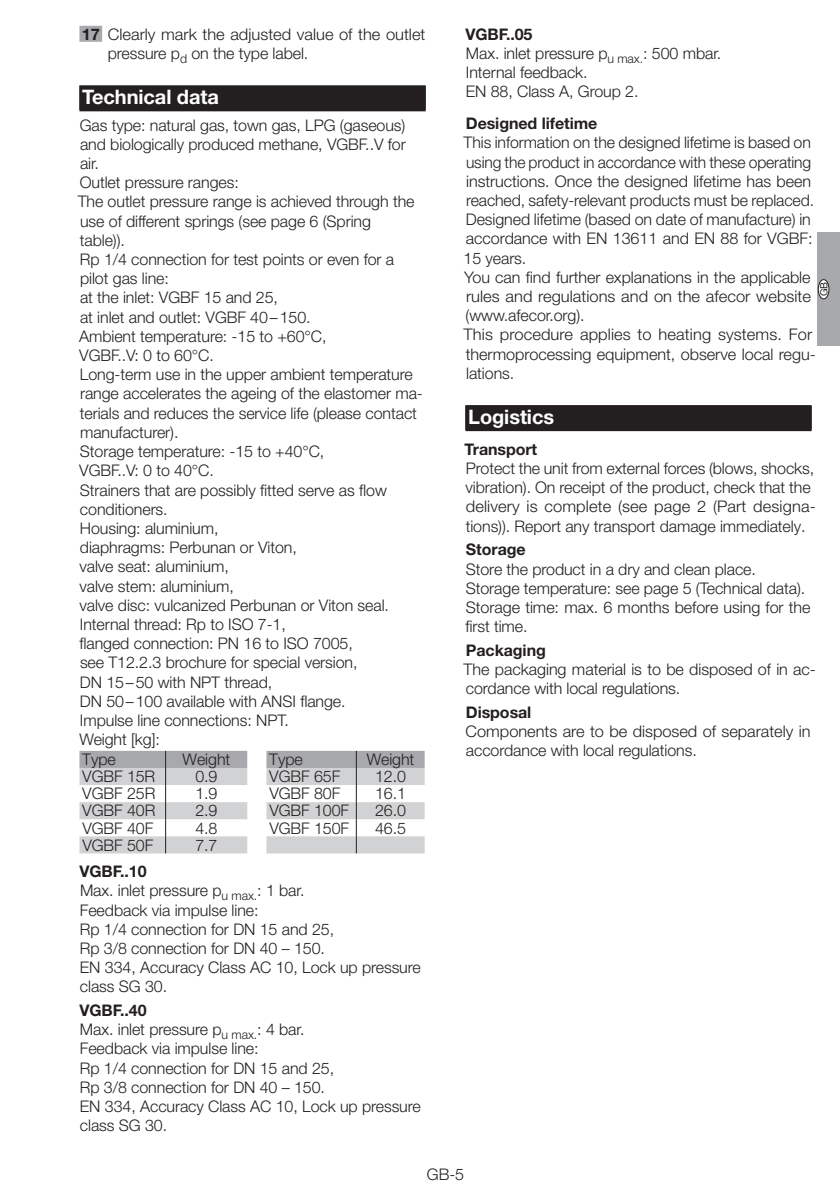
<style>
.page{position:relative;width:840px;height:1191px;background:#fff}
.page>*{position:absolute;margin:0;border:0;box-sizing:border-box;transform-origin:0 0}
.t1{font:700 20px "Helvetica Neue LT Pro";letter-spacing:-.005em;color:#fff}
.t2{font:300 16px/19.2px "Helvetica Neue LT Pro";letter-spacing:-.005em;color:#231f20}
.t3{font:700 16px "Helvetica Neue LT Pro";letter-spacing:-.005em;color:#231f20}
.t4{font:10px "Helvetica Neue LT Pro";color:#231f20}
.s1{font-weight:700}
</style>
<div class="page">
<div style="left:816px;top:232px;width:23px;height:114px;background:#a8a9ad"></div>
<div style="left:817px;top:280px;width:11px;height:19px;background:#fff;border-radius:50%"></div>
<div style="left:817px;top:279px;width:11px;height:20px;border:1px solid #231f20;border-radius:50%"></div>
<div style="left:79px;top:26px;width:23px;height:16px;background:#a8a9ad"></div>
<svg style="left:79px;top:85px;width:346px;height:26px"></svg>
<div style="left:79px;top:86px;width:346px;height:24px;background:#231f20"></div>
<svg style="left:79px;top:751px;width:345px;height:102px"></svg>
<div style="left:465px;top:405px;width:346px;height:26px;background:#231f20"></div>
<p class="t2" style="left:108px;top:24px;width:319px;text-indent:-28px"><span class="s1">1 7</span> Clearly mark the adjusted value of the outlet pressure p<sub>d</sub> on the type label.</p>
<p class="t1" style="left:82px;top:84px;width:138px">Technical data</p>
<p class="t2" style="left:78px;top:115px;width:346px">Gas type: natural gas, town gas, LPG (gaseous) and biologically produced methane, VGBF..V for air.<br>Outlet pressure ranges:<br>The outlet pressure range is achieved through the use of different springs (see page 6 (Spring<br>table)).<br>Rp 1/4 connection for test points or even for a pilot gas line:<br>at the inlet: VGBF 15 and 25,<br>at inlet and outlet: VGBF 40–150.<br>Ambient temperature: -15 to +60°C,<br>VGBF..V: 0 to 60°C.<br>Long-term use in the upper ambient temperature range accelerates the ageing of the elastomer ma&shy;terials and reduces the service life (please contact manufacturer).<br>Storage temperature: -15 to +40°C,<br>VGBF..V: 0 to 40°C.<br>Strainers that are possibly fitted serve as flow conditioners.<br>Housing: aluminium,<br>diaphragms: Perbunan or Viton,<br>valve seat: aluminium,<br>valve stem: aluminium,<br>valve disc: vulcanized Perbunan or Viton seal.<br>Internal thread: Rp to ISO 7-1,<br>flanged connection: PN 16 to ISO 7005,<br>see T12.2.3 brochure for special version,<br>DN 15–50 with NPT thread,<br>DN 50–100 available with ANSI flange.<br>Impulse line connections: NPT.<br>Weight [kg]:<br>Type</p>
<p class="t2" style="left:182px;top:749px;width:49px">Weight</p>
<p class="t2" style="left:269px;top:749px;width:35px">Type</p>
<p class="t2" style="left:366px;top:749px;width:49px">Weight</p>
<p class="t2" style="left:82px;top:766px;width:74px">VGBF 15R</p>
<p class="t2" style="left:195px;top:766px;width:24px">0.9</p>
<p class="t2" style="left:269px;top:766px;width:72px">VGBF 65F</p>
<p class="t2" style="left:375px;top:766px;width:32px">12.0</p>
<p class="t2" style="left:82px;top:783px;width:74px">VGBF 25R</p>
<p class="t2" style="left:195px;top:783px;width:24px">1.9</p>
<p class="t2" style="left:269px;top:783px;width:72px">VGBF 80F</p>
<p class="t2" style="left:375px;top:783px;width:32px">16.1</p>
<p class="t2" style="left:82px;top:800px;width:74px">VGBF 40R</p>
<p class="t2" style="left:195px;top:800px;width:24px">2.9</p>
<p class="t2" style="left:269px;top:800px;width:81px">VGBF 100F</p>
<p class="t2" style="left:375px;top:800px;width:32px">26.0</p>
<p class="t2" style="left:82px;top:818px;width:72px">VGBF 40F</p>
<p class="t2" style="left:195px;top:818px;width:24px">4.8</p>
<p class="t2" style="left:269px;top:818px;width:81px">VGBF 150F</p>
<p class="t2" style="left:375px;top:818px;width:32px">46.5</p>
<p class="t2" style="left:82px;top:835px;width:72px">VGBF 50F</p>
<p class="t2" style="left:195px;top:835px;width:24px">7.7</p>
<p class="t2" style="left:79px;top:861px;width:342px"><span class="s1">VGBF..1 0<br></span>Max. inlet pressure p<sub>u</sub> <sub>max.</sub>: 1 bar.<br>Feedback via impulse line:<br>Rp 1/4 connection for DN 15 and 25,<br>Rp 3/8 connection for DN 40 – 150.<br>EN 334, Accuracy Class AC 10, Lock up pressure class SG 30.</p>
<p class="t2" style="left:79px;top:1000px;width:342px"><span class="s1">VGBF..40<br></span>Max. inlet pressure p<sub>u</sub> <sub>max.</sub>: 4 bar.<br>Feedback via impulse line:<br>Rp 1/4 connection for DN 15 and 25,<br>Rp 3/8 connection for DN 40 – 150.<br>EN 334, Accuracy Class AC 10, Lock up pressure class SG 30.</p>
<p class="t2" style="left:465px;top:24px;width:257px"><span class="s1">VGBF..05<br></span>Max. inlet pressure p<sub>u</sub> <sub>max.</sub>: 500 mbar.<br>Internal feedback.<br>EN 88, Class A, Group 2.</p>
<p class="t3" style="left:465px;top:113px;width:133px">Designed lifetime</p>
<p class="t2" style="left:463px;top:133px;width:353px">This information on the designed lifetime is based on using the product in accordance with these operating instructions. Once the designed lifetime has been reached, safety-relevant products must be replaced.<br>Designed lifetime (based on date of manufacture) in accordance with EN 13611 and EN 88 for VGBF:<br>15 years.<br>You can find further explanations in the applicable rules and regulations and on the afecor website (www.afecor.org).<br>This procedure applies to heating systems. For thermoprocessing equipment, observe local regu&shy;lations.</p>
<p class="t1" style="left:468px;top:404px;width:87px">Logistics</p>
<p class="t3" style="left:464px;top:439px;width:74px">Transport</p>
<p class="t2" style="left:465px;top:458px;width:351px">Protect the unit from external forces (blows, shocks, vibration). On receipt of the product, check that the delivery is complete (see page 2 (Part designa&shy;tions)). Report any transport damage immediately.</p>
<p class="t3" style="left:465px;top:540px;width:61px">Storage</p>
<p class="t2" style="left:465px;top:559px;width:346px">Store the product in a dry and clean place.<br>Storage temperature: see page 5 (Technical data).<br>Storage time: max. 6 months before using for the first time.</p>
<p class="t3" style="left:465px;top:640px;width:81px">Packaging</p>
<p class="t2" style="left:463px;top:659px;width:353px">The packaging material is to be disposed of in ac&shy;cordance with local regulations.</p>
<p class="t3" style="left:465px;top:702px;width:67px">Disposal</p>
<p class="t2" style="left:465px;top:721px;width:346px">Components are to be disposed of separately in accordance with local regulations.</p>
<p class="t4" style="left:817px;top:296px;width:16px;rotate:-90deg">GB</p>
<p class="t2" style="left:426px;top:1164px;width:39px">GB-5</p>
</div>
